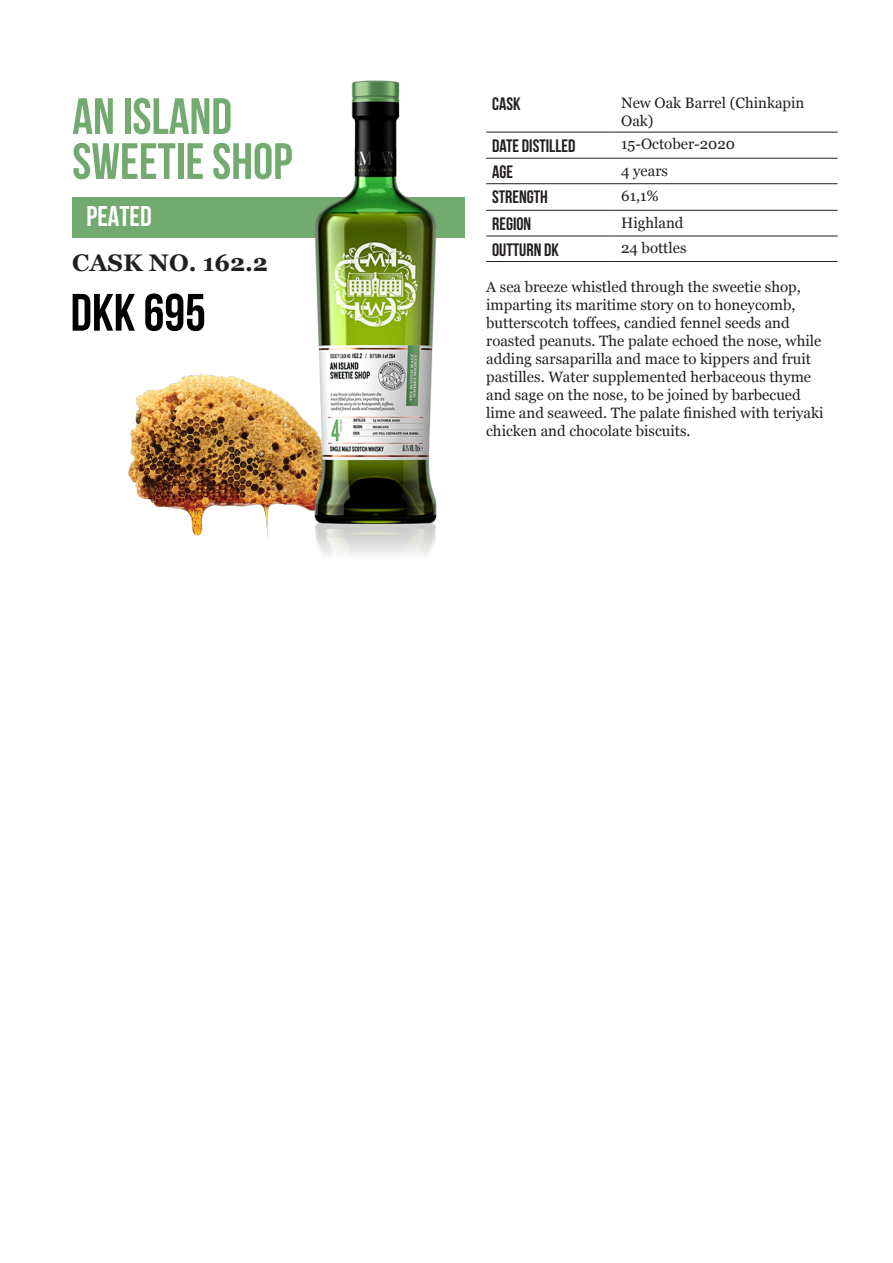
<style>
.page{position:relative;width:893px;height:1263px;background:#fff}
.page>*{position:absolute;margin:0;border:0;box-sizing:border-box;transform-origin:0 0}
.t1{font:700 52.5px "Bebas Neue";color:#000001}
.t2{font:700 51px/45px "Bebas Neue";color:#73aa70}
.t3{font:700 28.5px "Bebas Neue";color:#fff}
.t4{font:700 24px "Georgia";color:#231f20}
.t5{font:700 18px "Bebas Neue";color:#231f20}
.t6{font:15px/18px "Georgia";color:#231f20}
</style>
<div class="page">
<img style="left:128px;top:374px;width:185px;height:165px">
<div style="left:72px;top:198px;width:393px;height:40px;background:#73aa70"></div>
<img style="left:313px;top:80px;width:127px;height:475px">
<hr style="left:486px;top:132px;width:129px;height:1px;background:#231f20">
<hr style="left:615px;top:132px;width:222px;height:1px;background:#231f20">
<hr style="left:486px;top:158px;width:129px;height:1px;background:#231f20">
<hr style="left:615px;top:158px;width:222px;height:1px;background:#231f20">
<hr style="left:486px;top:183px;width:129px;height:1px;background:#231f20">
<hr style="left:615px;top:183px;width:222px;height:1px;background:#231f20">
<hr style="left:486px;top:210px;width:129px;height:1px;background:#231f20">
<hr style="left:615px;top:210px;width:222px;height:1px;background:#231f20">
<hr style="left:486px;top:236px;width:129px;height:1px;background:#231f20">
<hr style="left:615px;top:236px;width:222px;height:1px;background:#231f20">
<hr style="left:486px;top:261px;width:129px;height:1px;background:#231f20">
<hr style="left:615px;top:261px;width:222px;height:1px;background:#231f20">
<p class="t2" style="left:72px;top:93px;width:222px">AN ISLAND<br>SWEETIE SHOP</p>
<p class="t3" style="left:86px;top:201px;width:67px">PEATED</p>
<p class="t4" style="left:72px;top:245px;width:197px">CASK NO. 162.2</p>
<p class="t1" style="left:71px;top:284px;width:137px">DKK 695</p>
<p class="t5" style="left:492px;top:94px;width:30px">CASK</p>
<p class="t6" style="left:621px;top:93px;width:185px">New Oak Barrel (Chinkapin<br>Oak)</p>
<p class="t5" style="left:492px;top:135px;width:85px">DATE DISTILLED</p>
<p class="t6" style="left:621px;top:135px;width:115px">15-October-2020</p>
<p class="t5" style="left:492px;top:162px;width:22px">AGE</p>
<p class="t6" style="left:621px;top:161px;width:48px">4 years</p>
<p class="t5" style="left:492px;top:187px;width:57px">STRENGTH</p>
<p class="t6" style="left:621px;top:186px;width:39px">61,1%</p>
<p class="t5" style="left:492px;top:214px;width:41px">REGION</p>
<p class="t6" style="left:621px;top:213px;width:64px">Highland</p>
<p class="t5" style="left:492px;top:239px;width:68px">OUTTURN DK</p>
<p class="t6" style="left:621px;top:239px;width:67px">24 bottles</p>
<p class="t6" style="left:486px;top:277px;width:339px">A sea breeze whistled through the sweetie shop, imparting its maritime story on to honeycomb, butterscotch toffees, candied fennel seeds and roasted peanuts. The palate echoed the nose, while adding sarsaparilla and mace to kippers and fruit pastilles. Water supplemented herbaceous thyme and sage on the nose, to be joined by barbecued lime and seaweed. The palate finished with teriyaki chicken and chocolate biscuits.</p>
</div>
